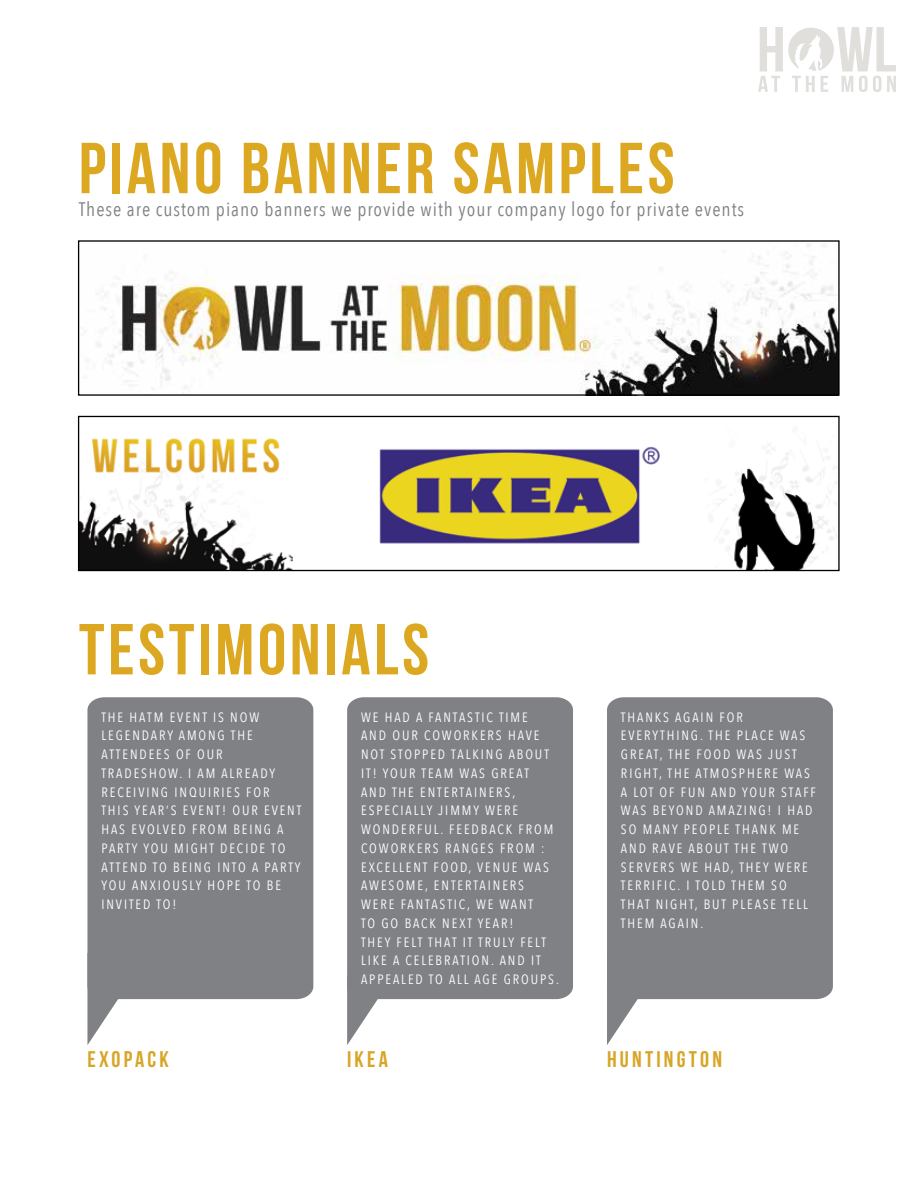
<style>
.page{position:relative;width:918px;height:1188px;background:#fff}
.page>*{position:absolute;margin:0;border:0;box-sizing:border-box;transform-origin:0 0}
.t1{font:72px "Bebas Neue";letter-spacing:.05em;color:#dda821}
.t2{font:22.65px "Bebas Neue";letter-spacing:.14em;color:#d7a627}
.t3{font:19.5px "Avenir Next Condensed";letter-spacing:.05em;color:#808185}
.t4{font:13.5px/18.8px "Avenir Next Condensed";letter-spacing:.14em;color:#fff}
</style>
<div class="page">
<div style="left:347px;top:697px;width:226px;height:302px;background:#808185"></div>
<div style="left:87px;top:697px;width:226px;height:302px;background:#808185"></div>
<div style="left:607px;top:697px;width:226px;height:302px;background:#808185"></div>
<img style="left:96px;top:244px;width:742px;height:150px">
<div style="left:78px;top:240px;width:762px;height:156px;border:1px solid #000"></div>
<img style="left:80px;top:438px;width:757px;height:131px">
<div style="left:78px;top:416px;width:762px;height:155px;border:1px solid #000"></div>
<svg style="left:347px;top:975px;width:47px;height:70px"></svg>
<svg style="left:87px;top:953px;width:62px;height:92px"></svg>
<svg style="left:607px;top:953px;width:61px;height:92px"></svg>
<svg style="left:758px;top:27px;width:138px;height:65px"></svg>
<h1 class="t1" style="left:79px;top:129px;width:597px">PIANO BANNER SAMPLES</h1>
<h3 class="t3" style="left:79px;top:192px;width:667px">These are custom piano banners we provide with your company logo for private events</h3>
<h1 class="t1" style="left:79px;top:610px;width:352px">TESTIMONIALS</h1>
<p class="t4" style="left:361px;top:707px;width:199px">WE HAD A FANTASTIC TIME<br>AND OUR COWORKERS HAVE<br>NOT STOPPED TALKING ABOUT<br>IT! YOUR TEAM WAS GREAT<br>AND THE ENTERTAINERS,<br>ESPECIALLY JIMMY WERE<br>WONDERFUL. FEEDBACK FROM<br>COWORKERS RANGES FROM :<br>EXCELLENT FOOD, VENUE WAS<br>AWESOME, ENTERTAINERS<br>WERE FANTASTIC, WE WANT<br>TO GO BACK NEXT YEAR!<br>THEY FELT THAT IT TRULY FELT<br>LIKE A CELEBRATION. AND IT<br>APPEALED TO ALL AGE GROUPS.</p>
<p class="t4" style="left:101px;top:707px;width:201px">THE HATM EVENT IS NOW<br>LEGENDARY AMONG THE<br>ATTENDEES OF OUR<br>TRADESHOW. I AM ALREADY<br>RECEIVING INQUIRIES FOR<br>THIS YEAR’S EVENT! OUR EVENT<br>HAS EVOLVED FROM BEING A<br>PARTY YOU MIGHT DECIDE TO<br>ATTEND TO BEING INTO A PARTY<br>YOU ANXIOUSLY HOPE TO BE<br>INVITED TO!</p>
<p class="t4" style="left:621px;top:707px;width:196px">THANKS AGAIN FOR<br>EVERYTHING. THE PLACE WAS<br>GREAT, THE FOOD WAS JUST<br>RIGHT, THE ATMOSPHERE WAS<br>A LOT OF FUN AND YOUR STAFF<br>WAS BEYOND AMAZING! I HAD<br>SO MANY PEOPLE THANK ME<br>AND RAVE ABOUT THE TWO<br>SERVERS WE HAD, THEY WERE<br>TERRIFIC. I TOLD THEM SO<br>THAT NIGHT, BUT PLEASE TELL<br>THEM AGAIN.</p>
<h2 class="t2" style="left:87px;top:1047px;width:83px">EXOPACK</h2>
<h2 class="t2" style="left:347px;top:1047px;width:42px">IKEA</h2>
<h2 class="t2" style="left:607px;top:1047px;width:116px">HUNTINGTON</h2>
</div>
